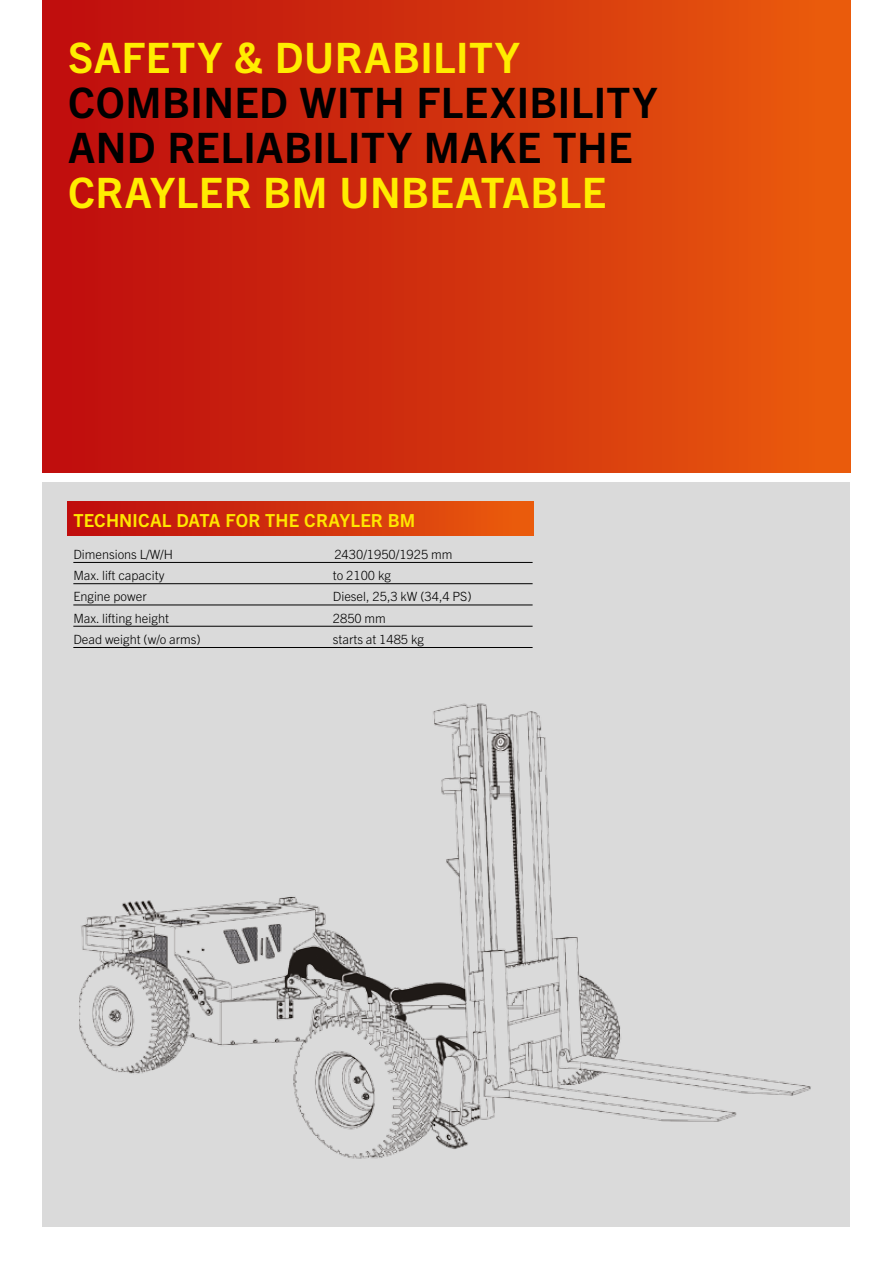
<style>
.page{position:relative;width:893px;height:1263px;background:#fff}
.page>*{position:absolute;margin:0;border:0;box-sizing:border-box;transform-origin:0 0}
.t1{font:700 42px/45px "Trade Gothic Next LT Pro";letter-spacing:.01em;color:#000}
.t2{font:700 42px "Trade Gothic Next LT Pro";letter-spacing:.01em;color:#ffed00}
.t3{font:700 18px "Trade Gothic Next LT Pro";letter-spacing:.01em;color:#ffe600}
.t4{font:300 12.75px "Trade Gothic Next LT Pro";color:#000}
</style>
<div class="page">
<div style="left:43px;top:482px;width:807px;height:745px;background:#dadada"></div>
<img style="left:80px;top:703px;width:731px;height:456px">
<div style="left:43px;top:0;width:807px;height:472px;background:linear-gradient(to right,#bc0a0e,#e95b0d)"></div>
<div style="left:68px;top:502px;width:466px;height:34px;background:linear-gradient(to right,#bc0a0e,#e95b0d)"></div>
<hr style="left:73px;top:562px;width:460px;height:1px;background:#000">
<hr style="left:73px;top:583px;width:460px;height:1px;background:#000">
<hr style="left:73px;top:605px;width:460px;height:1px;background:#000">
<hr style="left:73px;top:626px;width:460px;height:1px;background:#000">
<hr style="left:73px;top:647px;width:460px;height:1px;background:#000">
<h1 class="t2" style="left:68px;top:28px;width:453px">SAFETY &amp; DURABILITY</h1>
<h1 class="t1" style="left:68px;top:77px;width:591px">COMBINED WITH FLEXIBILITY<br>AND RELIABILITY MAKE THE</h1>
<h1 class="t2" style="left:68px;top:163px;width:540px">CRAYLER BM UNBEATABLE</h1>
<h2 class="t3" style="left:73px;top:508px;width:344px">TECHNICAL DATA FOR THE CRAYLER BM</h2>
<p class="t4" style="left:73px;top:545px;width:101px">Dimensions L/W/H</p>
<p class="t4" style="left:334px;top:545px;width:120px">2430/1950/1925 mm</p>
<p class="t4" style="left:73px;top:566px;width:93px">Max. lift capacity</p>
<p class="t4" style="left:333px;top:566px;width:60px">to 2100 kg</p>
<p class="t4" style="left:73px;top:588px;width:75px">Engine power</p>
<p class="t4" style="left:333px;top:588px;width:140px">Diesel, 25,3 kW (34,4 PS)</p>
<p class="t4" style="left:73px;top:609px;width:97px">Max. lifting height</p>
<p class="t4" style="left:333px;top:609px;width:55px">2850 mm</p>
<p class="t4" style="left:73px;top:630px;width:129px">Dead weight (w/o arms)</p>
<p class="t4" style="left:333px;top:630px;width:93px">starts at 1485 kg</p>
</div>
